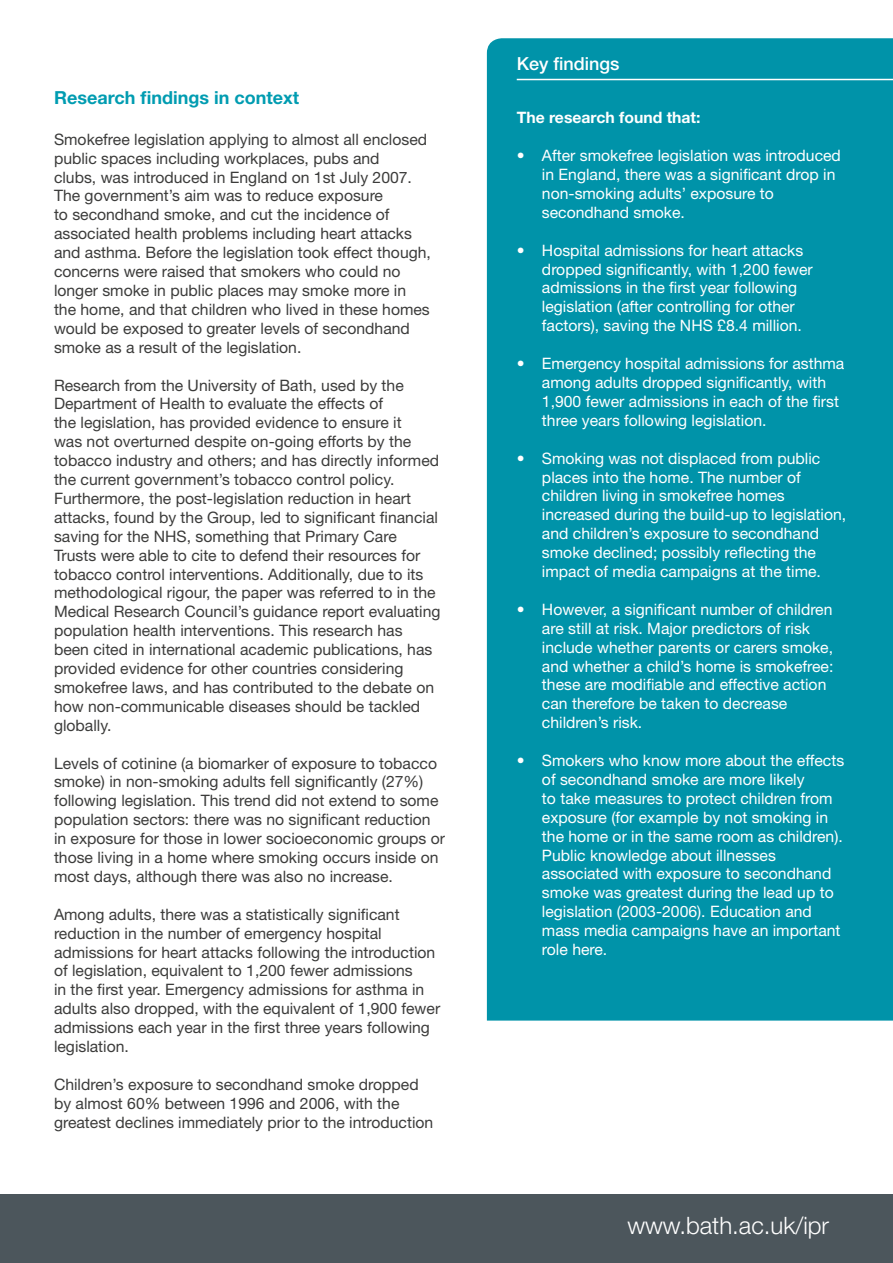
<style>
.page{position:relative;width:893px;height:1263px;background:#fff}
.page>*{position:absolute;margin:0;border:0;box-sizing:border-box;transform-origin:0 0}
.t1{font:300 24px "Helvetica Neue LT Std";color:#fff}
.t2{font:700 18px "Helvetica Neue LT Std";color:#009cb1}
.t3{font:500 18px "Helvetica Neue LT Std";color:#fff}
.t4{font:15.75px/18.9px "Helvetica Neue LT Std";color:#3c3c3b}
.t5{font:15.75px/18.9px "Helvetica Neue LT Std";color:#fff}
.t6{font:700 15.75px "Helvetica Neue LT Std";color:#fff}
</style>
<div class="page">
<div style="left:487px;top:38px;width:406px;height:982px;background:#0093a9"></div>
<div style="left:0;top:1195px;width:893px;height:68px;background:#4c565c"></div>
<hr style="left:517px;top:79px;width:376px;height:1px;background:#fff">
<p class="t2" style="left:54px;top:87px;width:246px">Research findings in context</p>
<p class="t4" style="left:54px;top:130px;width:378px">Smokefree legislation applying to almost all enclosed public spaces including workplaces, pubs and<br>clubs, was introduced in England on 1st July 2007.<br>The government’s aim was to reduce exposure<br>to secondhand smoke, and cut the incidence of associated health problems including heart attacks and asthma. Before the legislation took effect though, concerns were raised that smokers who could no longer smoke in public places may smoke more in the home, and that children who lived in these homes would be exposed to greater levels of secondhand smoke as a result of the legislation.</p>
<p class="t4" style="left:54px;top:375px;width:388px">Research from the University of Bath, used by the Department of Health to evaluate the effects of<br>the legislation, has provided evidence to ensure it<br>was not overturned despite on-going efforts by the tobacco industry and others; and has directly informed the current government’s tobacco control policy.<br>Furthermore, the post-legislation reduction in heart attacks, found by the Group, led to significant financial saving for the NHS, something that Primary Care Trusts were able to cite to defend their resources for tobacco control interventions. Additionally, due to its methodological rigour, the paper was referred to in the Medical Research Council’s guidance report evaluating population health interventions. This research has been cited in international academic publications, has provided evidence for other countries considering smokefree laws, and has contributed to the debate on how non-communicable diseases should be tackled globally.</p>
<p class="t4" style="left:54px;top:753px;width:393px">Levels of cotinine (a biomarker of exposure to tobacco smoke) in non-smoking adults fell significantly (27%) following legislation. This trend did not extend to some population sectors: there was no significant reduction in exposure for those in lower socioeconomic groups or those living in a home where smoking occurs inside on most days, although there was also no increase.</p>
<p class="t4" style="left:54px;top:904px;width:388px">Among adults, there was a statistically significant reduction in the number of emergency hospital admissions for heart attacks following the introduction of legislation, equivalent to 1,200 fewer admissions<br>in the first year. Emergency admissions for asthma in adults also dropped, with the equivalent of 1,900 fewer admissions each year in the first three years following legislation.</p>
<p class="t4" style="left:54px;top:1075px;width:381px">Children’s exposure to secondhand smoke dropped by almost 60% between 1996 and 2006, with the greatest declines immediately prior to the introduction</p>
<p class="t3" style="left:517px;top:53px;width:104px">Key findings</p>
<p class="t6" style="left:517px;top:108px;width:185px">The research found that:</p>
<p class="t5" style="left:542px;top:146px;width:300px;text-indent:-25px">• After smokefree legislation was introduced in England, there was a significant drop in non-smoking adults’ exposure to secondhand smoke.</p>
<p class="t5" style="left:542px;top:240px;width:272px;text-indent:-25px">• Hospital admissions for heart attacks dropped significantly, with 1,200 fewer admissions in the first year following legislation (after controlling for other factors), saving the NHS £8.4 million.</p>
<p class="t5" style="left:542px;top:354px;width:304px;text-indent:-25px">• Emergency hospital admissions for asthma among adults dropped significantly, with 1,900 fewer admissions in each of the first three years following legislation.</p>
<p class="t5" style="left:542px;top:448px;width:306px;text-indent:-25px">• Smoking was not displaced from public places into the home. The number of children living in smokefree homes increased during the build-up to legislation, and children’s exposure to secondhand smoke declined; possibly reflecting the impact of media campaigns at the time.</p>
<p class="t5" style="left:542px;top:599px;width:293px;text-indent:-25px">• However, a significant number of children are still at risk. Major predictors of risk include whether parents or carers smoke, and whether a child’s home is smokefree: these are modifiable and effective action can therefore be taken to decrease children’s risk.</p>
<p class="t5" style="left:542px;top:751px;width:304px;text-indent:-25px">• Smokers who know more about the effects of secondhand smoke are more likely<br>to take measures to protect children from exposure (for example by not smoking in the home or in the same room as children).<br>Public knowledge about illnesses associated with exposure to secondhand smoke was greatest during the lead up to legislation (2003-2006). Education and mass media campaigns have an important role here.</p>
<h1 class="t1" style="left:627px;top:1211px;width:203px">www.bath.ac.uk/ipr</h1>
</div>
